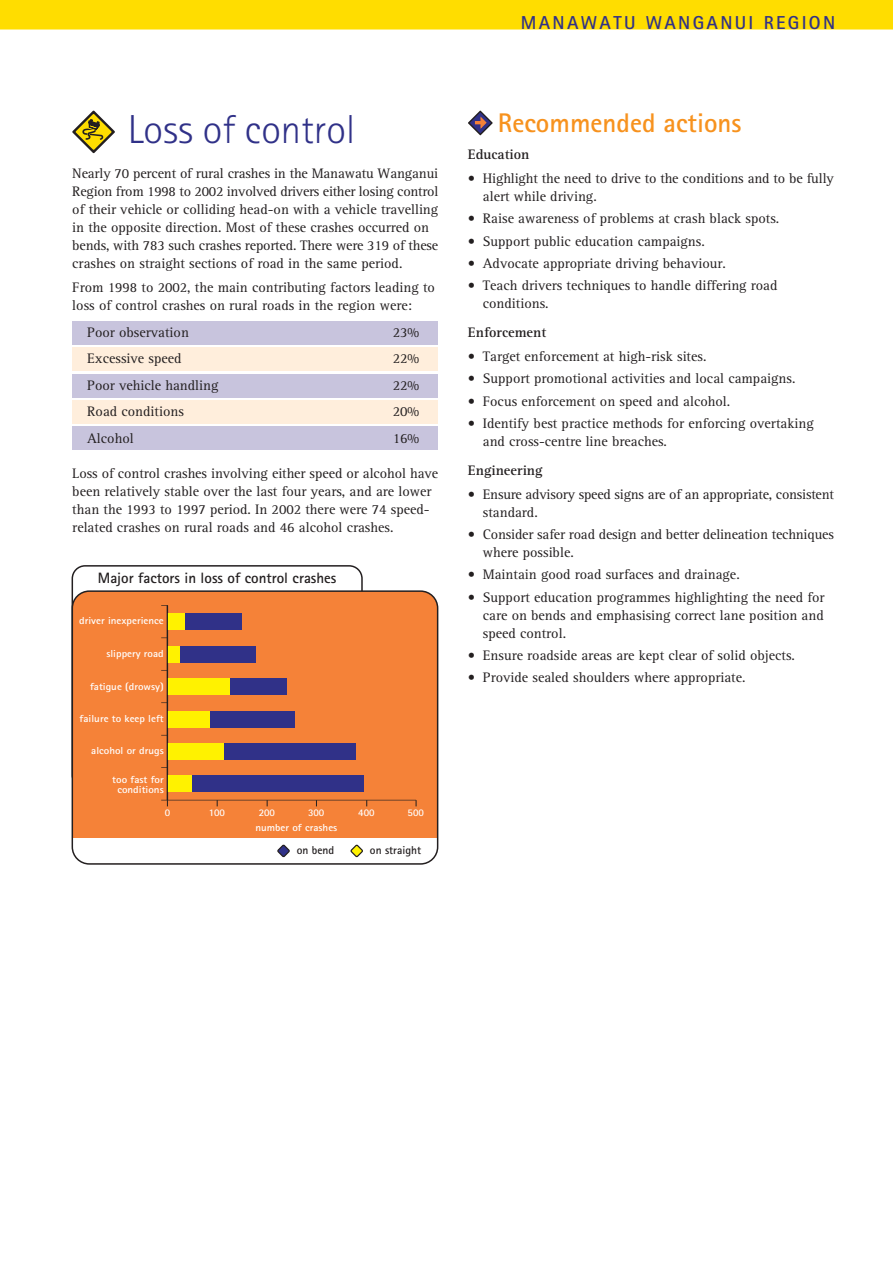
<style>
.page{position:relative;width:893px;height:1263px;background:#fff}
.page>*{position:absolute;margin:0;border:0;box-sizing:border-box;transform-origin:0 0}
.t1{font:40.5px "Rotis Sans Serif Light NZT";color:#303188}
.t2{font:27px "Rotis Sans Serif Bold NZT";color:#f7921e}
.t3{font:18.75px "Rotis Sans Serif Bold NZT";letter-spacing:.125em;color:#303188}
.t4{font:15px "Rotis Sans Serif Bold NZT";color:#231f20}
.t5{font:14.25px/18px "Rotis Serif NZT";color:#231f20}
.t6{font:14.25px "Rotis Serif Bold NZT";color:#231f20}
.t7{font:11.55px "Rotis Sans Serif Bold NZT";color:#231f20}
.t8{font:10.2px/10.2px "Rotis Sans Serif Bold NZT";color:#fff;text-align:center;scale:1.09 1}
.t9{font:10.2px "Rotis Sans Serif Bold NZT";color:#fff}
</style>
<div class="page">
<div style="left:72px;top:426px;width:366px;height:23px;background:#c8c4dd"></div>
<div style="left:72px;top:321px;width:366px;height:24px;background:#c8c4dd"></div>
<div style="left:72px;top:348px;width:366px;height:23px;background:#ffeedc"></div>
<div style="left:72px;top:374px;width:366px;height:23px;background:#c8c4dd"></div>
<div style="left:72px;top:400px;width:366px;height:23px;background:#ffeedc"></div>
<div style="left:0;top:0;width:892px;height:30px;background:#fd0"></div>
<div style="left:72px;top:591px;width:365px;height:273px;background:#f58238;border-radius:17px"></div>
<div style="left:72px;top:839px;width:365px;height:25px;background:#fff"></div>
<div style="left:72px;top:590px;width:366px;height:275px;border:2px solid #231f20;border-radius:17px"></div>
<svg style="left:277px;top:844px;width:13px;height:14px"></svg>
<svg style="left:350px;top:844px;width:13px;height:14px"></svg>
<svg style="left:161px;top:800px;width:7px;height:6px"></svg>
<hr style="left:167px;top:800px;width:249px;height:1px;background:#231f20">
<div style="left:185px;top:614px;width:56px;height:16px;background:#303188"></div>
<div style="left:180px;top:646px;width:76px;height:16px;background:#303188"></div>
<div style="left:230px;top:678px;width:57px;height:17px;background:#303188"></div>
<div style="left:210px;top:711px;width:85px;height:16px;background:#303188"></div>
<div style="left:224px;top:743px;width:132px;height:17px;background:#303188"></div>
<div style="left:192px;top:776px;width:172px;height:16px;background:#303188"></div>
<div style="left:167px;top:614px;width:18px;height:16px;background:#fff200"></div>
<div style="left:167px;top:646px;width:13px;height:16px;background:#fff200"></div>
<div style="left:167px;top:678px;width:63px;height:17px;background:#fff200"></div>
<div style="left:167px;top:711px;width:43px;height:16px;background:#fff200"></div>
<div style="left:167px;top:743px;width:57px;height:17px;background:#fff200"></div>
<div style="left:167px;top:776px;width:25px;height:16px;background:#fff200"></div>
<svg style="left:72px;top:111px;width:43px;height:42px"></svg>
<svg style="left:76px;top:114px;width:36px;height:36px"></svg>
<svg style="left:82px;top:119px;width:22px;height:21px"></svg>
<svg style="left:468px;top:111px;width:24px;height:24px"></svg>
<svg style="left:470px;top:112px;width:21px;height:21px"></svg>
<svg style="left:475px;top:116px;width:12px;height:14px"></svg>
<hr style="left:167px;top:605px;width:1px;height:195px;background:#231f20">
<h3 class="t3" style="left:521px;top:16px;width:316px">MANAWATU WANGANUI REGION</h3>
<h1 class="t1" style="left:128px;top:114px;width:229px">Loss of control</h1>
<p class="t5" style="left:72px;top:165px;width:367px">Nearly 70 percent of rural crashes in the Manawatu Wanganui Region from 1998 to 2002 involved drivers either losing control of their vehicle or colliding head-on with a vehicle travelling in the opposite direction. Most of these crashes occurred on bends, with 783 such crashes reported. There were 319 of these crashes on straight sections of road in the same period.</p>
<p class="t5" style="left:72px;top:280px;width:364px">From 1998 to 2002, the main contributing factors leading to loss of control crashes on rural roads in the region were:</p>
<p class="t5" style="left:87px;top:324px;width:103px">Poor observation</p>
<p class="t5" style="left:393px;top:324px;width:28px">23%</p>
<p class="t5" style="left:87px;top:351px;width:96px">Excessive speed</p>
<p class="t5" style="left:393px;top:351px;width:28px">22%</p>
<p class="t5" style="left:87px;top:377px;width:133px">Poor vehicle handling</p>
<p class="t5" style="left:393px;top:377px;width:28px">22%</p>
<p class="t5" style="left:87px;top:404px;width:98px">Road conditions</p>
<p class="t5" style="left:393px;top:404px;width:28px">20%</p>
<p class="t5" style="left:87px;top:430px;width:48px">Alcohol</p>
<p class="t5" style="left:393px;top:430px;width:28px">16%</p>
<p class="t5" style="left:72px;top:465px;width:367px">Loss of control crashes involving either speed or alcohol have been relatively stable over the last four years, and are lower than the 1993 to 1997 period. In 2002 there were 74 speed&shy;related crashes on rural roads and 46 alcohol crashes.</p>
<p class="t4" style="left:98px;top:572px;width:240px">Major factors in loss of control crashes</p>
<p class="t8" style="left:79px;top:617px;width:79px">driver inexperience</p>
<p class="t8" style="left:106px;top:650px;width:54px">slippery road</p>
<p class="t8" style="left:90px;top:682px;width:69px">fatigue (drowsy)</p>
<p class="t8" style="left:80px;top:715px;width:79px">failure to keep left</p>
<p class="t8" style="left:91px;top:746px;width:68px">alcohol or drugs</p>
<p class="t8" style="left:112px;top:775px;width:49px">too fast for conditions</p>
<p class="t9" style="left:165px;top:808px;width:7px">0</p>
<p class="t9" style="left:209px;top:808px;width:18px">100</p>
<p class="t9" style="left:259px;top:808px;width:18px">200</p>
<p class="t9" style="left:308px;top:808px;width:18px">300</p>
<p class="t9" style="left:358px;top:808px;width:18px">400</p>
<p class="t9" style="left:407px;top:808px;width:18px">500</p>
<p class="t8" style="left:255px;top:823px;width:77px">number of crashes</p>
<p class="t7" style="left:297px;top:846px;width:39px">on bend</p>
<p class="t7" style="left:370px;top:846px;width:53px">on straight</p>
<h2 class="t2" style="left:498px;top:113px;width:245px">Recommended actions</h2>
<p class="t6" style="left:468px;top:148px;width:63px">Education</p>
<p class="t5" style="left:483px;top:171px;width:352px;text-indent:-15px">• Highlight the need to drive to the conditions and to be fully alert while driving.</p>
<p class="t5" style="left:468px;top:211px;width:313px">• Raise awareness of problems at crash black spots.</p>
<p class="t5" style="left:468px;top:233px;width:238px">• Support public education campaigns.</p>
<p class="t5" style="left:468px;top:255px;width:259px">• Advocate appropriate driving behaviour.</p>
<p class="t5" style="left:483px;top:278px;width:296px;text-indent:-15px">• Teach drivers techniques to handle differing road conditions.</p>
<p class="t6" style="left:468px;top:326px;width:80px">Enforcement</p>
<p class="t5" style="left:468px;top:349px;width:240px">• Target enforcement at high-risk sites.</p>
<p class="t5" style="left:468px;top:371px;width:329px">• Support promotional activities and local campaigns.</p>
<p class="t5" style="left:468px;top:393px;width:264px">• Focus enforcement on speed and alcohol.</p>
<p class="t5" style="left:483px;top:415px;width:332px;text-indent:-15px">• Identify best practice methods for enforcing overtaking and cross-centre line breaches.</p>
<p class="t6" style="left:468px;top:464px;width:76px">Engineering</p>
<p class="t5" style="left:483px;top:486px;width:352px;text-indent:-15px">• Ensure advisory speed signs are of an appropriate, consistent standard.</p>
<p class="t5" style="left:483px;top:527px;width:352px;text-indent:-15px">• Consider safer road design and better delineation techniques where possible.</p>
<p class="t5" style="left:468px;top:567px;width:273px">• Maintain good road surfaces and drainage.</p>
<p class="t5" style="left:483px;top:589px;width:343px;text-align:justify;text-indent:-15px">• Support education programmes highlighting the need for care on bends and emphasising correct lane position and speed control.</p>
<p class="t5" style="left:468px;top:647px;width:328px">• Ensure roadside areas are kept clear of solid objects.</p>
<p class="t5" style="left:468px;top:670px;width:279px">• Provide sealed shoulders where appropriate.</p>
</div>
